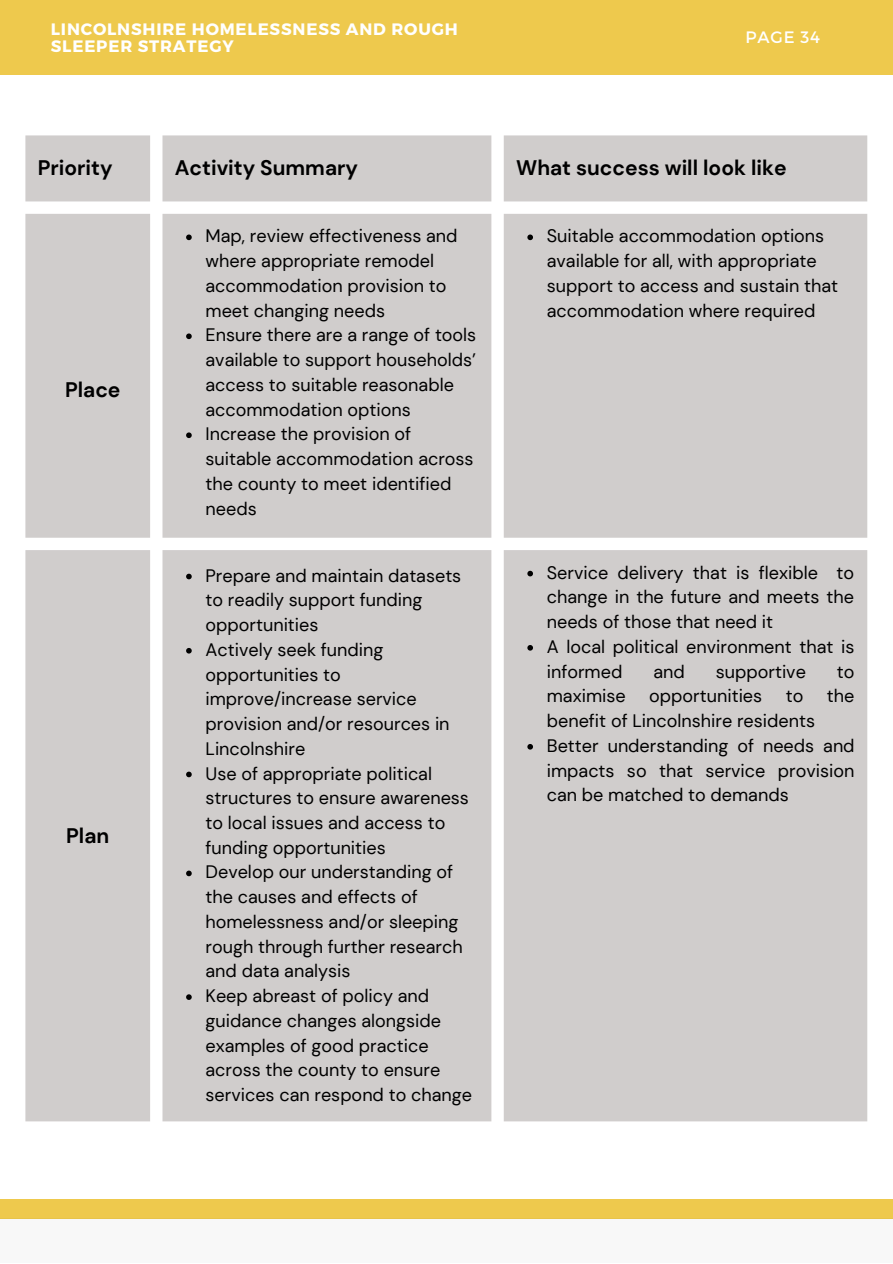
<style>
.page{position:relative;width:893px;height:1264px;background:#fff}
.page>*{position:absolute;margin:0;border:0;box-sizing:border-box;transform-origin:0 0}
.t1{font:700 21px "DM Sans";color:#000}
.t2{font:18px/24.8px "DM Sans";color:#000}
.t3{font:700 16.5px/16.8px "Montserrat";letter-spacing:.05em;color:#fff}
.t4{font:16.5px "Montserrat";letter-spacing:.05em;color:#fff}
</style>
<div class="page">
<div style="left:0;top:0;width:892px;height:74px;background:#eec94d"></div>
<div style="left:0;top:1199px;width:892px;height:19px;background:#eec94d"></div>
<div style="left:25px;top:135px;width:842px;height:986px;background:#d0cdcc"></div>
<svg style="left:186px;top:234px;width:6px;height:6px"></svg>
<svg style="left:186px;top:333px;width:6px;height:6px"></svg>
<svg style="left:186px;top:432px;width:6px;height:6px"></svg>
<svg style="left:527px;top:234px;width:6px;height:6px"></svg>
<svg style="left:186px;top:573px;width:6px;height:6px"></svg>
<svg style="left:186px;top:648px;width:6px;height:5px"></svg>
<svg style="left:186px;top:771px;width:6px;height:6px"></svg>
<svg style="left:186px;top:870px;width:6px;height:6px"></svg>
<svg style="left:186px;top:994px;width:6px;height:5px"></svg>
<svg style="left:527px;top:571px;width:6px;height:5px"></svg>
<svg style="left:527px;top:645px;width:6px;height:5px"></svg>
<svg style="left:527px;top:744px;width:6px;height:5px"></svg>
<div style="left:0;top:1218px;width:892px;height:44px;background:#f8f8f8"></div>
<p class="t3" style="left:51px;top:20px;width:408px">LINCOLNSHIRE HOMELESSNESS AND ROUGH<br>SLEEPER STRATEGY</p>
<p class="t4" style="left:745px;top:27px;width:76px">PAGE 34</p>
<p class="t1" style="left:38px;top:154px;width:76px">Priority</p>
<p class="t1" style="left:175px;top:154px;width:185px">Activity Summary</p>
<p class="t1" style="left:516px;top:154px;width:272px">What success will look like</p>
<p class="t1" style="left:65px;top:376px;width:57px">Place</p>
<p class="t1" style="left:66px;top:821px;width:45px">Plan</p>
<p class="t2" style="left:205px;top:224px;width:272px">Map, review effectiveness and where appropriate remodel accommodation provision to meet changing needs<br>Ensure there are a range of tools available to support households’ access to suitable reasonable accommodation options<br>Increase the provision of suitable accommodation across the county to meet identified needs</p>
<p class="t2" style="left:546px;top:224px;width:293px">Suitable accommodation options available for all, with appropriate support to access and sustain that accommodation where required</p>
<p class="t2" style="left:205px;top:563px;width:268px">Prepare and maintain datasets to readily support funding opportunities<br>Actively seek funding opportunities to improve/increase service provision and/or resources in<br>Lincolnshire<br>Use of appropriate political structures to ensure awareness to local issues and access to funding opportunities<br>Develop our understanding of the causes and effects of homelessness and/or sleeping rough through further research and data analysis<br>Keep abreast of policy and guidance changes alongside examples of good practice across the county to ensure services can respond to change</p>
<p class="t2" style="left:546px;top:560px;width:309px">Service delivery that is flexible to change in the future and meets the needs of those that need it<br>A local political environment that is informed</p>
<p class="t2" style="left:653px;top:659px;width:33px">and</p>
<p class="t2" style="left:715px;top:659px;width:92px">supportive</p>
<p class="t2" style="left:836px;top:659px;width:19px">to</p>
<p class="t2" style="left:546px;top:684px;width:80px">maximise</p>
<p class="t2" style="left:649px;top:684px;width:114px">opportunities</p>
<p class="t2" style="left:785px;top:684px;width:19px">to</p>
<p class="t2" style="left:826px;top:684px;width:29px">the</p>
<p class="t2" style="left:546px;top:708px;width:309px">benefit of Lincolnshire residents<br>Better understanding of needs and impacts so that service provision can be matched to demands</p>
</div>
